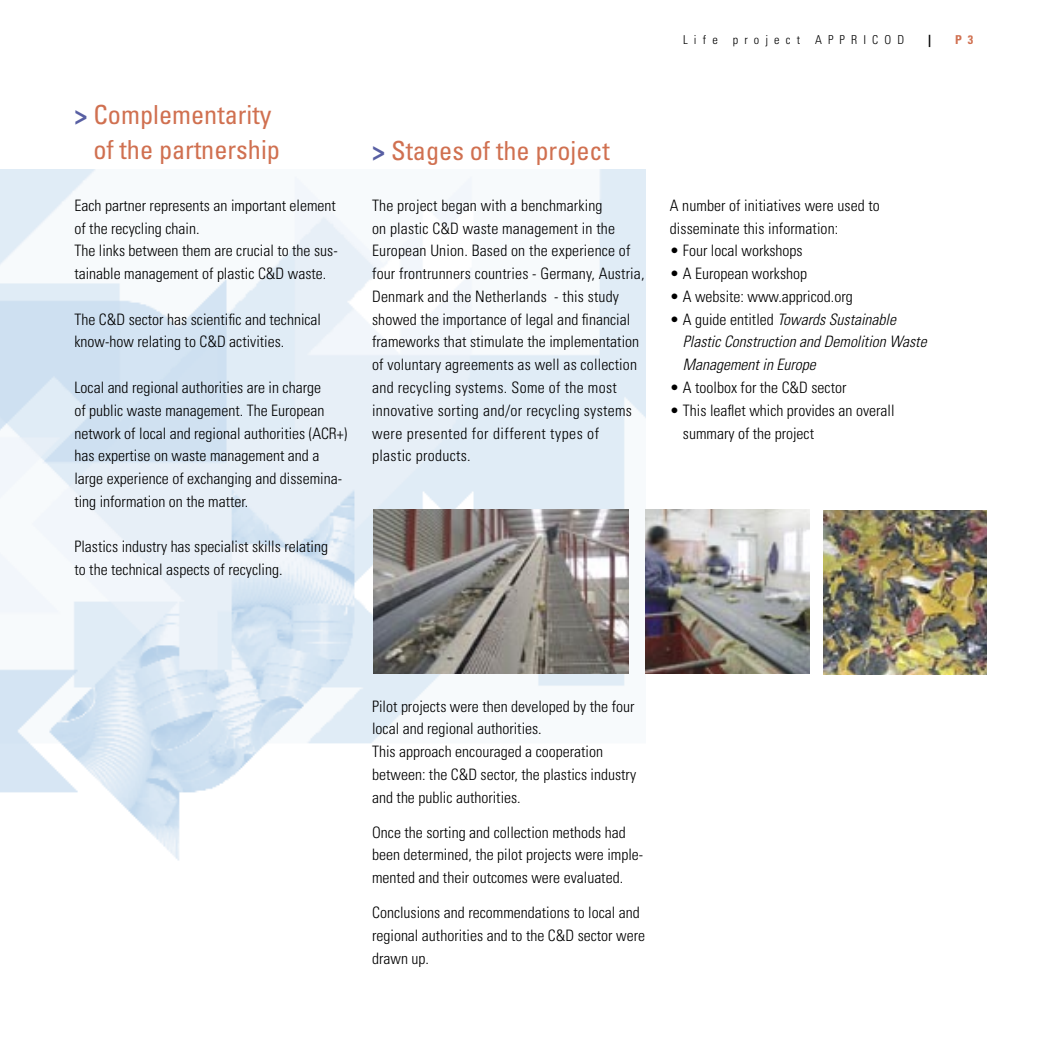
<style>
.page{position:relative;width:1042px;height:1042px;background:#fff}
.page>*{position:absolute;margin:0;border:0;box-sizing:border-box;transform-origin:0 0}
.t1{font:condensed 26.25px/35px "Univers";color:#d07050}
.t2{font:300 condensed 15.75px/22.8px "Univers";color:#000}
.t3{font:italic 300 condensed 15.75px/22.8px "Univers";color:#000}
.t4{font:300 condensed 12.25px "Univers";letter-spacing:.5em;color:#000}
.t5{font:700 condensed 12.25px "Univers";color:#d07050}
.t6{font:700 condensed 12.25px "Univers";color:#000}
.s1{font-weight:700;color:#585fa3}
.s2{font-style:normal}
</style>
<div class="page">
<img style="left:0;top:170px;width:645px;height:691px">
<img style="left:823px;top:511px;width:163px;height:163px">
<img style="left:645px;top:509px;width:164px;height:164px">
<img style="left:373px;top:509px;width:255px;height:164px">
<h1 class="t1" style="left:93px;top:97px;width:188px;text-indent:-19px"><span class="s1">&gt;</span> Complementarity of the partnership</h1>
<p class="t2" style="left:74px;top:194px;width:265px">Each partner represents an important element of the recycling chain.<br>The links between them are crucial to the sus&shy;tainable management of plastic C&amp;D waste.</p>
<p class="t2" style="left:74px;top:308px;width:248px">The C&amp;D sector has scientific and technical know-how relating to C&amp;D activities.</p>
<p class="t2" style="left:74px;top:376px;width:274px">Local and regional authorities are in charge<br>of public waste management. The European network of local and regional authorities (ACR+) has expertise on waste management and a large experience of exchanging and dissemina&shy;ting information on the matter.</p>
<p class="t2" style="left:74px;top:535px;width:255px">Plastics industry has specialist skills relating to the technical aspects of recycling.</p>
<h1 class="t1" style="left:372px;top:133px;width:239px"><span class="s1">&gt;</span> Stages of the project</h1>
<p class="t2" style="left:372px;top:194px;width:274px">The project began with a benchmarking<br>on plastic C&amp;D waste management in the European Union. Based on the experience of four frontrunners countries - Germany, Austria, Denmark and the Netherlands - this study showed the importance of legal and financial frameworks that stimulate the implementation of voluntary agreements as well as collection and recycling systems. Some of the most innovative sorting and/or recycling systems were presented for different types of<br>plastic products.</p>
<p class="t4" style="left:683px;top:33px;width:223px">Life project APPRICOD</p>
<p class="t6" style="left:928px;top:33px;width:5px">|</p>
<p class="t5" style="left:955px;top:33px;width:20px">P 3</p>
<p class="t2" style="left:670px;top:194px;width:212px">A number of initiatives were used to disseminate this information:</p>
<p class="t2" style="left:670px;top:239px;width:134px">• Four local workshops</p>
<p class="t2" style="left:670px;top:262px;width:139px">• A European workshop</p>
<p class="t2" style="left:670px;top:285px;width:184px">• A website: www.appricod.org</p>
<p class="t3" style="left:683px;top:308px;width:245px;text-indent:-13px"><span class="s2">• A guide entitled</span> Towards Sustainable<br>Plastic Construction and Demolition Waste<br>Management in Europe</p>
<p class="t2" style="left:670px;top:376px;width:178px">• A toolbox for the C&amp;D sector</p>
<p class="t2" style="left:683px;top:399px;width:213px;text-indent:-13px">• This leaflet which provides an overall summary of the project</p>
<p class="t2" style="left:372px;top:694px;width:265px">Pilot projects were then developed by the four local and regional authorities.<br>This approach encouraged a cooperation between: the C&amp;D sector, the plastics industry and the public authorities.</p>
<p class="t2" style="left:372px;top:820px;width:273px">Once the sorting and collection methods had been determined, the pilot projects were imple&shy;mented and their outcomes were evaluated.</p>
<p class="t2" style="left:372px;top:901px;width:274px">Conclusions and recommendations to local and regional authorities and to the C&amp;D sector were drawn up.</p>
</div>
